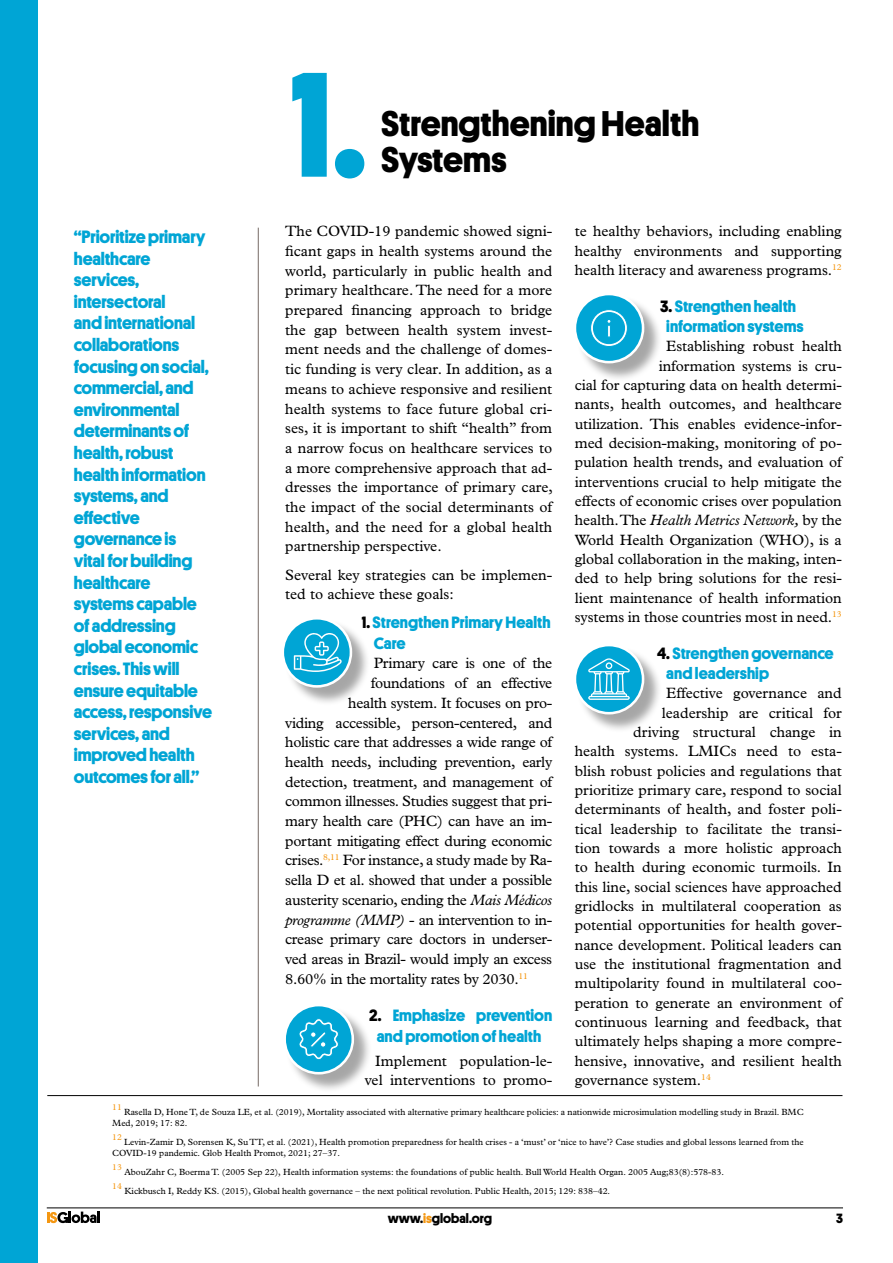
<style>
.page{position:relative;width:893px;height:1263px;background:#fff}
.page>*{position:absolute;margin:0;border:0;box-sizing:border-box;transform-origin:0 0}
.t1{font:700 150px "Platform";color:#00a5d5}
.t2{font:700 36px/36px "Platform";color:#000}
.t3{font:700 18px/21.6px "Platform";letter-spacing:-.01em;color:#00a5d5}
.text_base{font:700 16.5px/20.4px "Platform";color:#00a5d5}
.text_base-2{font:15px/19.6px "Plantin";letter-spacing:-.005em;color:#000;text-align:justify}
.t4{font:700 13.5px "Platform";color:#000}
.leyendas{font:9px/11.2px "Plantin";color:#000}
.leyendas-2{font:8.7px "Plantin";color:#f49712}
.s1{color:#000}
.s2{font-style:italic}
.s3{color:#f49712}
</style>
<div class="page">
<svg style="left:47px;top:1211px;width:53px;height:12px"></svg>
<hr style="left:47px;top:1207px;width:796px;height:1px;background:#000">
<div style="left:0;top:0;width:37px;height:1263px;background:#00a5d5"></div>
<hr style="left:47px;top:1095px;width:795px;height:1px;background:#000">
<hr style="left:258px;top:228px;width:1px;height:858px;background:#867b77">
<div style="left:284px;top:619px;width:87px;height:87px;background:#000;opacity:.35"></div>
<svg style="left:283px;top:618px;width:68px;height:68px"></svg>
<div style="left:281px;top:617px;width:71px;height:71px;border:3px solid #fff;border-radius:50%"></div>
<div style="left:286px;top:1006px;width:86px;height:87px;background:#000;opacity:.35"></div>
<div style="left:285px;top:1005px;width:68px;height:68px;background:#00a5d5;border-radius:50%"></div>
<div style="left:283px;top:1004px;width:71px;height:70px;border:3px solid #fff;border-radius:50%"></div>
<div style="left:576px;top:295px;width:87px;height:87px;background:#000;opacity:.35"></div>
<div style="left:575px;top:294px;width:68px;height:68px;background:#00a5d5;border-radius:50%"></div>
<div style="left:574px;top:293px;width:70px;height:70px;border:3px solid #fff;border-radius:50%"></div>
<div style="left:576px;top:646px;width:87px;height:87px;background:#000;opacity:.35"></div>
<div style="left:575px;top:645px;width:68px;height:68px;background:#00a5d5;border-radius:50%"></div>
<div style="left:574px;top:644px;width:70px;height:70px;border:3px solid #fff;border-radius:50%"></div>
<svg style="left:294px;top:632px;width:48px;height:43px;background:#32b6dd"></svg>
<svg style="left:299px;top:1018px;width:40px;height:42px"></svg>
<svg style="left:590px;top:309px;width:38px;height:38px"></svg>
<svg style="left:588px;top:658px;width:42px;height:42px"></svg>
<p class="t3" style="left:74px;top:225px;width:140px">“Prioritize primary healthcare services, intersectoral<br>and international collaborations focusing on social, commercial, and environmental determinants of health, robust health information systems, and effective governance is<br>vital for building healthcare systems capable of addressing global economic crises. This will ensure equitable access, responsive services, and improved health outcomes for all.”</p>
<p class="t1" style="left:291px;top:15px;width:78px">1.</p>
<p class="t2" style="left:381px;top:103px;width:320px">Strengthening Health<br>Systems</p>
<p class="text_base-2" style="left:285px;top:221px;width:269px">The COVID-19 pandemic showed signi&shy;ficant gaps in health systems around the world, particularly in public health and primary healthcare. The need for a more prepared financing approach to bridge the gap between health system invest&shy;ment needs and the challenge of domes&shy;tic funding is very clear. In addition, as a means to achieve responsive and resilient health systems to face future global cri&shy;ses, it is important to shift “health” from a narrow focus on healthcare services to a more comprehensive approach that ad&shy;dresses the importance of primary care, the impact of the social determinants of health, and the need for a global health partnership perspective.</p>
<p class="text_base-2" style="left:285px;top:565px;width:269px">Several key strategies can be implemen&shy;ted to achieve these goals:</p>
<p class="text_base" style="left:374px;top:611px;width:178px;text-indent:-12px"><span class="s1">1.</span> Strengthen Primary Health<br>Care</p>
<p class="text_base-2" style="left:374px;top:653px;width:180px">Primary care is one of the</p>
<p class="text_base-2" style="left:371px;top:673px;width:183px">foundations of an effective</p>
<p class="text_base-2" style="left:348px;top:693px;width:206px">health system. It focuses on pro-</p>
<p class="text_base-2" style="left:285px;top:712px;width:269px">viding accessible, person-centered, and</p>
<p class="text_base-2" style="left:285px;top:732px;width:269px">holistic care that addresses a wide range of</p>
<p class="text_base-2" style="left:285px;top:752px;width:268px">health needs, including prevention, early</p>
<p class="text_base-2" style="left:285px;top:772px;width:268px">detection, treatment, and management of</p>
<p class="text_base-2" style="left:285px;top:791px;width:269px">common illnesses. Studies suggest that pri-</p>
<p class="text_base-2" style="left:285px;top:811px;width:269px">mary health care (PHC) can have an im-</p>
<p class="text_base-2" style="left:285px;top:831px;width:268px">portant mitigating effect during economic</p>
<p class="text_base-2" style="left:285px;top:850px;width:269px">crises.<sup>8,11</sup> For instance, a study made by Ra-</p>
<p class="text_base-2" style="left:285px;top:870px;width:268px">sella D et al. showed that under a possible</p>
<p class="text_base-2" style="left:285px;top:890px;width:269px">austerity scenario, ending the <span class="s2">Mais Médicos</span></p>
<p class="text_base-2" style="left:285px;top:909px;width:269px"><span class="s2">programme (MMP)</span> - an intervention to in-</p>
<p class="text_base-2" style="left:285px;top:929px;width:269px">crease primary care doctors in underser-</p>
<p class="text_base-2" style="left:285px;top:949px;width:268px">ved areas in Brazil- would imply an excess</p>
<p class="text_base-2" style="left:285px;top:969px;width:244px">8.60% in the mortality rates by 2030.<sup>11</sup></p>
<p class="text_base" style="left:369px;top:1004px;width:185px;text-align:center"><span class="s1">2.</span> Emphasize prevention and promotion of health</p>
<p class="text_base-2" style="left:365px;top:1050px;width:189px;text-align:right">Implement population-le&shy;vel interventions to promo-</p>
<p class="text_base-2" style="left:575px;top:221px;width:269px">te healthy behaviors, including enabling healthy environments and supporting health literacy and awareness programs.<sup>12</sup></p>
<p class="text_base" style="left:660px;top:295px;width:145px;text-align:center"><span class="s1">3.</span> Strengthen health information systems</p>
<p class="text_base-2" style="left:575px;top:336px;width:269px;text-align:right">Establishing robust health<br>information systems is cru-<br>cial for capturing data on health determi&shy;nants, health outcomes, and healthcare utilization. This enables evidence-infor&shy;med decision-making, monitoring of po&shy;pulation health trends, and evaluation of interventions crucial to help mitigate the effects of economic crises over population health. The <span class="s2">Health Metrics Network,</span> by the World Health Organization (WHO), is a global collaboration in the making, inten&shy;ded to help bring solutions for the resi&shy;lient maintenance of health information systems in those countries most in need.<sup>13</sup></p>
<p class="text_base" style="left:666px;top:642px;width:169px;text-indent:-9px"><span class="s1">4.</span> Strengthen governance and leadership</p>
<p class="text_base-2" style="left:666px;top:683px;width:177px">Effective governance and</p>
<p class="text_base-2" style="left:662px;top:703px;width:181px">leadership are critical for</p>
<p class="text_base-2" style="left:633px;top:722px;width:210px">driving structural change in</p>
<p class="text_base-2" style="left:575px;top:741px;width:269px">health systems. LMICs need to esta-</p>
<p class="text_base-2" style="left:575px;top:761px;width:269px">blish robust policies and regulations that</p>
<p class="text_base-2" style="left:575px;top:780px;width:268px">prioritize primary care, respond to social</p>
<p class="text_base-2" style="left:575px;top:799px;width:269px">determinants of health, and foster poli-</p>
<p class="text_base-2" style="left:575px;top:819px;width:269px">tical leadership to facilitate the transi-</p>
<p class="text_base-2" style="left:575px;top:838px;width:269px">tion towards a more holistic approach</p>
<p class="text_base-2" style="left:575px;top:857px;width:268px">to health during economic turmoils. In</p>
<p class="text_base-2" style="left:575px;top:876px;width:268px">this line, social sciences have approached</p>
<p class="text_base-2" style="left:575px;top:896px;width:268px">gridlocks in multilateral cooperation as</p>
<p class="text_base-2" style="left:575px;top:915px;width:269px">potential opportunities for health gover-</p>
<p class="text_base-2" style="left:575px;top:934px;width:269px">nance development. Political leaders can</p>
<p class="text_base-2" style="left:575px;top:954px;width:269px">use the institutional fragmentation and</p>
<p class="text_base-2" style="left:575px;top:973px;width:269px">multipolarity found in multilateral coo-</p>
<p class="text_base-2" style="left:575px;top:992px;width:269px">peration to generate an environment of</p>
<p class="text_base-2" style="left:575px;top:1012px;width:269px">continuous learning and feedback, that</p>
<p class="text_base-2" style="left:575px;top:1031px;width:269px">ultimately helps shaping a more compre-</p>
<p class="text_base-2" style="left:575px;top:1050px;width:268px">hensive, innovative, and resilient health</p>
<p class="text_base-2" style="left:575px;top:1070px;width:138px">governance system.<sup>14</sup></p>
<p class="leyendas-2" style="left:112px;top:1102px;width:11px">11</p>
<p class="leyendas" style="left:112px;top:1106px;width:693px;text-indent:12px">Rasella D, Hone T, de Souza LE, et al. (2019), Mortality associated with alternative primary healthcare policies: a nationwide microsimulation modelling study in Brazil. BMC<br>Med, 2019; 17: 82.</p>
<p class="leyendas-2" style="left:112px;top:1132px;width:11px">12</p>
<p class="leyendas" style="left:112px;top:1136px;width:693px;text-indent:12px">Levin-Zamir D, Sorensen K, Su TT, et al. (2021), Health promotion preparedness for health crises - a ‘must’ or ‘nice to have’? Case studies and global lessons learned from the<br>COVID-19 pandemic. Glob Health Promot, 2021; 27–37.</p>
<p class="leyendas-2" style="left:112px;top:1162px;width:11px">13</p>
<p class="leyendas" style="left:124px;top:1166px;width:601px">AbouZahr C, Boerma T. (2005 Sep 22), Health information systems: the foundations of public health. Bull World Health Organ. 2005 Aug;83(8):578-83.</p>
<p class="leyendas-2" style="left:112px;top:1181px;width:11px">14</p>
<p class="leyendas" style="left:124px;top:1185px;width:487px">Kickbusch I, Reddy KS. (2015), Global health governance – the next political revolution. Public Health, 2015; 129: 838–42.</p>
<p class="t4" style="left:388px;top:1208px;width:106px">www.<span class="s3">is</span>global.org</p>
<p class="t4" style="left:836px;top:1208px;width:8px">3</p>
</div>
